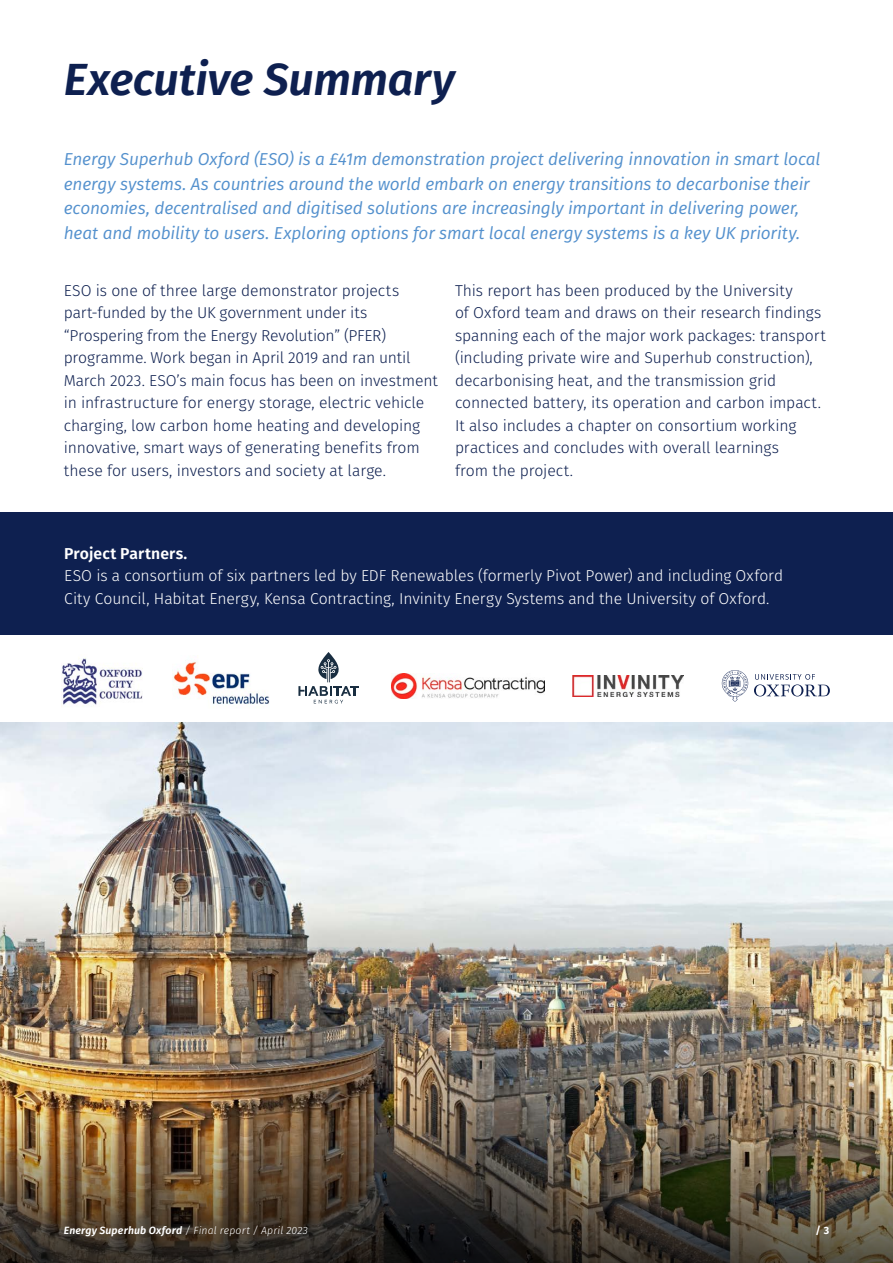
<style>
.page{position:relative;width:893px;height:1263px;background:#fff}
.page>*{position:absolute;margin:0;border:0;box-sizing:border-box;transform-origin:0 0}
.t1{font:italic 600 45px "Fira Sans";letter-spacing:-.01em;color:#0e2050}
.t2{font:italic 17.25px/24.8px "Fira Sans";letter-spacing:-.01em;color:#5390cd}
.t3{font:300 15.75px/22.5px "Fira Sans";letter-spacing:-.005em;color:#0e2050}
.t4{font:300 15.75px/22.5px "Fira Sans";letter-spacing:-.005em;color:#fff}
.t5{font:600 15.75px "Fira Sans";letter-spacing:.005em;color:#fff}
.t6{font:italic 300 10.5px "Fira Sans";letter-spacing:.015em;color:#fff}
.t7{font:700 10.5px "Fira Sans";color:#fff}
.s1{font-weight:600}
</style>
<div class="page">
<div style="left:0;top:512px;width:893px;height:124px;background:#0e2050"></div>
<img style="left:0;top:722px;width:893px;height:541px">
<img style="left:173px;top:661px;width:97px;height:43px">
<svg style="left:298px;top:652px;width:61px;height:51px"></svg>
<img style="left:392px;top:673px;width:153px;height:25px">
<img style="left:61px;top:657px;width:82px;height:50px">
<img style="left:572px;top:675px;width:112px;height:21px">
<svg style="left:754px;top:674px;width:76px;height:22px"></svg>
<svg style="left:722px;top:670px;width:26px;height:31px"></svg>
<h1 class="t1" style="left:64px;top:42px;width:392px">Executive Summary</h1>
<p class="t2" style="left:64px;top:146px;width:758px">Energy Superhub Oxford (ESO) is a £41m demonstration project delivering innovation in smart local energy systems. As countries around the world embark on energy transitions to decarbonise their economies, decentralised and digitised solutions are increasingly important in delivering power, heat and mobility to users. Exploring options for smart local energy systems is a key UK priority.</p>
<p class="t3" style="left:64px;top:279px;width:376px">ESO is one of three large demonstrator projects part-funded by the UK government under its “Prospering from the Energy Revolution” (PFER) programme. Work began in April 2019 and ran until March 2023. ESO’s main focus has been on investment in infrastructure for energy storage, electric vehicle charging, low carbon home heating and developing innovative, smart ways of generating benefits from these for users, investors and society at large.</p>
<p class="t3" style="left:455px;top:279px;width:372px">This report has been produced by the University<br>of Oxford team and draws on their research findings spanning each of the major work packages: transport (including private wire and Superhub construction), decarbonising heat, and the transmission grid connected battery, its operation and carbon impact.<br>It also includes a chapter on consortium working practices and concludes with overall learnings<br>from the project.</p>
<p class="t5" style="left:64px;top:540px;width:125px">Project Partners.</p>
<p class="t4" style="left:64px;top:565px;width:720px">ESO is a consortium of six partners led by EDF Renewables (formerly Pivot Power) and including Oxford<br>City Council, Habitat Energy, Kensa Contracting, Invinity Energy Systems and the University of Oxford.</p>
<p class="t6" style="left:64px;top:1223px;width:246px"><span class="s1">Energy Superhub Oxford</span> / Final report / April 2023</p>
<p class="t7" style="left:816px;top:1221px;width:15px">/ 3</p>
</div>
